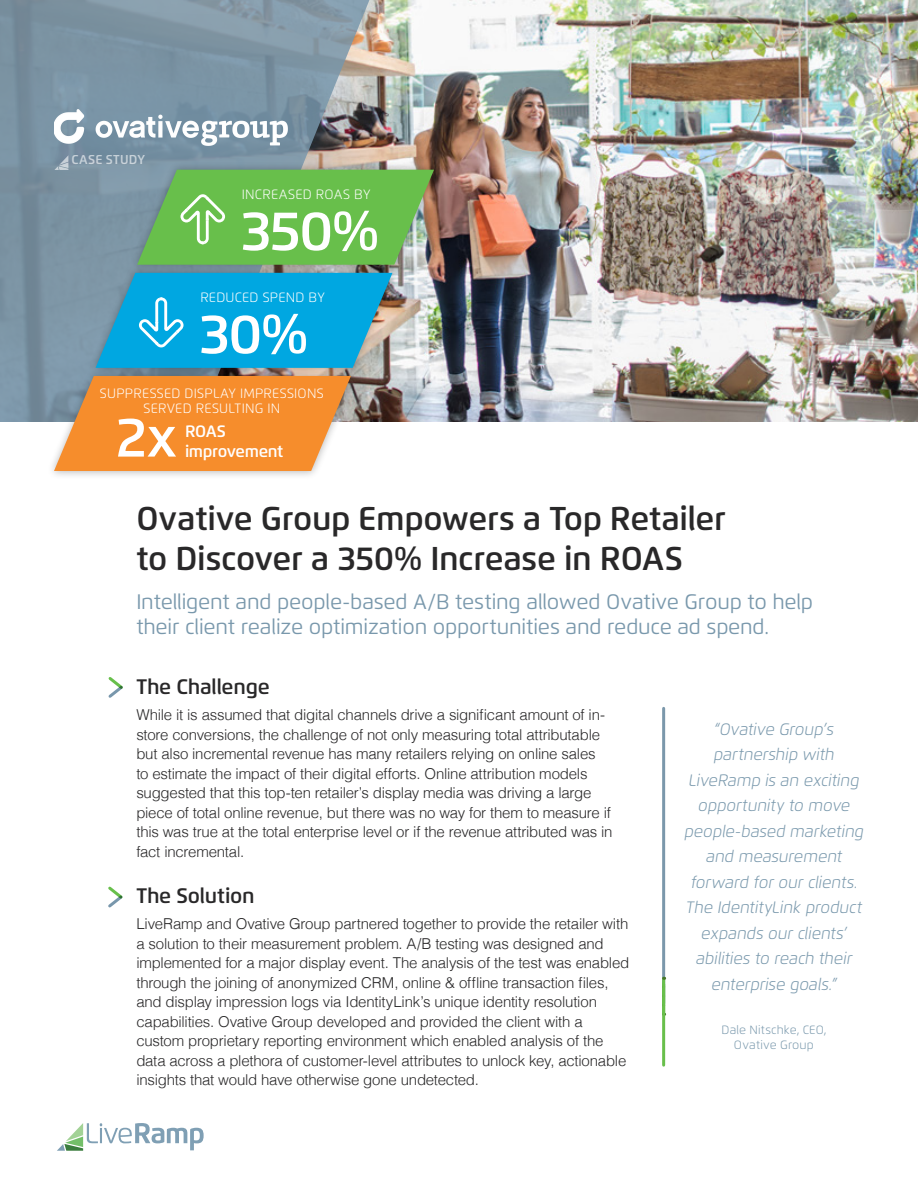
<style>
.page{position:relative;width:918px;height:1188px;background:#fff}
.page>*{position:absolute;margin:0;border:0;box-sizing:border-box;transform-origin:0 0}
.t1{font:600 55.5px "Flexo";letter-spacing:-.035em;color:#fff}
.t2{font:600 33px/39.6px "Flexo";letter-spacing:-.01em;color:#292829}
.t3{font:21px/25.2px "Flexo";letter-spacing:-.01em;color:#7998ac}
.t4{font:600 21px "Flexo";letter-spacing:-.01em;color:#292829}
.t5{font:italic 300 16.5px/25.5px "Flexo";letter-spacing:-.005em;color:#7998ac;text-align:center}
.t6{font:600 16.5px/19.8px "Flexo";letter-spacing:-.025em;color:#fff}
.t7{font:300 15px/19.5px "Helvetica";letter-spacing:-.015em;color:#292829}
.t8{font:300 13.5px/15px "Flexo";letter-spacing:.02em;color:#fff;text-align:center}
.t9{font:600 12.9px "Flexo";letter-spacing:.02em;color:#fff}
.t10{font:300 12px/15px "Flexo";letter-spacing:.015em;color:#7998ac;text-align:center}
</style>
<div class="page">
<img style="left:396px;top:0;width:522px;height:421px">
<svg style="left:0;top:0;width:396px;height:421px;background:#7f95a3"></svg>
<div style="left:0;top:4px;width:392px;height:249px;background:#7897ac;opacity:.97"></div>
<svg style="left:42px;top:37px;width:258px;height:111px;background:#859cac"></svg>
<div style="left:46px;top:161px;width:395px;height:319px;background:#000;opacity:.29"></div>
<svg style="left:96px;top:273px;width:296px;height:95px;background:#18a6d8"></svg>
<svg style="left:137px;top:170px;width:297px;height:95px;background:#70ba58"></svg>
<svg style="left:54px;top:376px;width:297px;height:95px;background:#ee9441"></svg>
<svg style="left:54px;top:155px;width:14px;height:15px"></svg>
<svg style="left:108px;top:677px;width:15px;height:21px"></svg>
<svg style="left:108px;top:886px;width:15px;height:22px"></svg>
<hr style="left:662px;top:708px;width:3px;height:295px;background:#7b98ab">
<svg style="left:662px;top:977px;width:3px;height:7px"></svg>
<hr style="left:662px;top:984px;width:3px;height:81px;background:#68bf4b">
<svg style="left:57px;top:1123px;width:147px;height:28px"></svg>
<p class="t9" style="left:72px;top:152px;width:75px">CASE STUDY</p>
<p class="t8" style="left:242px;top:187px;width:130px">INCREASED ROAS BY</p>
<h1 class="t1" style="left:240px;top:197px;width:140px">350%</h1>
<p class="t8" style="left:200px;top:290px;width:126px">REDUCED SPEND BY</p>
<h1 class="t1" style="left:199px;top:300px;width:111px">30%</h1>
<p class="t8" style="left:100px;top:386px;width:225px">SUPPRESSED DISPLAY IMPRESSIONS<br>SERVED RESULTING IN</p>
<h1 class="t1" style="left:115px;top:403px;width:64px">2x</h1>
<p class="t6" style="left:185px;top:421px;width:100px">ROAS improvement</p>
<h2 class="t2" style="left:136px;top:499px;width:591px">Ovative Group Empowers a Top Retailer to Discover a 350% Increase in ROAS</h2>
<h3 class="t3" style="left:136px;top:589px;width:678px">Intelligent and people-based A/B testing allowed Ovative Group to help their client realize optimization opportunities and reduce ad spend.</h3>
<h3 class="t4" style="left:136px;top:674px;width:135px">The Challenge</h3>
<p class="t7" style="left:136px;top:704px;width:478px">While it is assumed that digital channels drive a significant amount of in&shy;store conversions, the challenge of not only measuring total attributable but also incremental revenue has many retailers relying on online sales<br>to estimate the impact of their digital efforts. Online attribution models suggested that this top-ten retailer’s display media was driving a large piece of total online revenue, but there was no way for them to measure if this was true at the total enterprise level or if the revenue attributed was in fact incremental.</p>
<h3 class="t4" style="left:136px;top:883px;width:120px">The Solution</h3>
<p class="t7" style="left:136px;top:913px;width:495px">LiveRamp and Ovative Group partnered together to provide the retailer with a solution to their measurement problem. A/B testing was designed and implemented for a major display event. The analysis of the test was enabled through the joining of anonymized CRM, online &amp; offline transaction files, and display impression logs via IdentityLink’s unique identity resolution capabilities. Ovative Group developed and provided the client with a custom proprietary reporting environment which enabled analysis of the data across a plethora of customer-level attributes to unlock key, actionable insights that would have otherwise gone undetected.</p>
<p class="t5" style="left:684px;top:716px;width:181px">“Ovative Group’s partnership with<br>LiveRamp is an exciting opportunity to move people-based marketing and measurement forward for our clients.<br>The IdentityLink product expands our clients’ abilities to reach their enterprise goals.”</p>
<p class="t10" style="left:722px;top:1022px;width:106px">Dale Nitschke, CEO,<br>Ovative Group</p>
</div>
